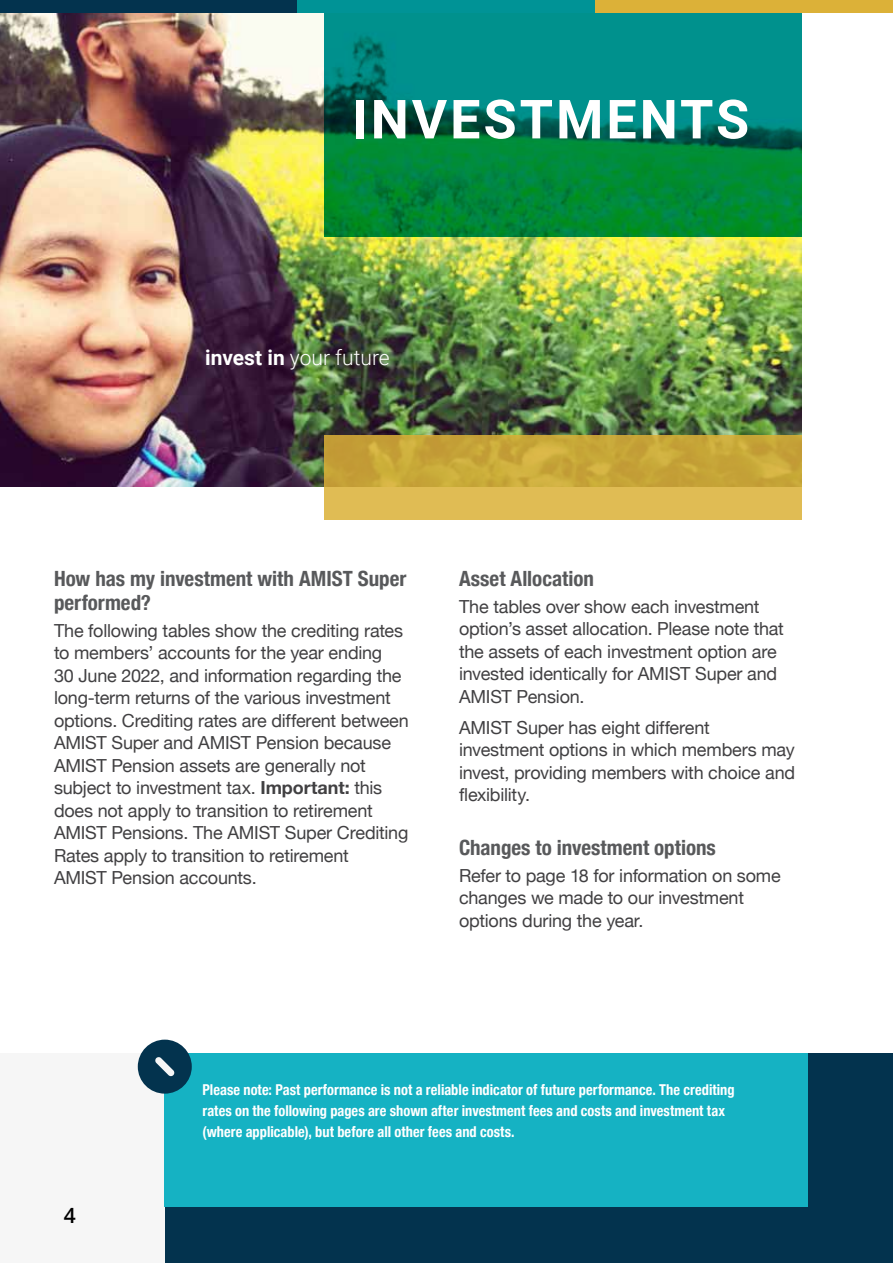
<style>
.page{position:relative;width:893px;height:1263px;background:#fff}
.page>*{position:absolute;margin:0;border:0;box-sizing:border-box;transform-origin:0 0}
.t1{font:700 54px "Roboto";letter-spacing:.055em;color:#fff}
.t2{font:700 condensed 21px/24px "Helvetica Neue";color:#58595b}
.t3{font:300 21px "Roboto";color:#fff}
.t4{font:600 21px "Open Sans";color:#000}
.t5{font:18px/22.5px "Helvetica Neue";letter-spacing:-.01em;color:#414042}
.t6{font:700 condensed 15px/21px "Helvetica Neue";letter-spacing:.005em;color:#fff;scale:.96 1}
.s1{font-weight:700}
</style>
<div class="page">
<img style="left:0;top:13px;width:802px;height:473px">
<div style="left:165px;top:1053px;width:728px;height:210px;background:#03334e"></div>
<div style="left:0;top:1053px;width:165px;height:210px;background:#f6f6f6"></div>
<div style="left:165px;top:1053px;width:643px;height:154px;background:#15b2c3"></div>
<div style="left:138px;top:1040px;width:54px;height:54px;background:#03334e;border-radius:50%"></div>
<svg style="left:155px;top:1057px;width:20px;height:19px"></svg>
<svg style="left:324px;top:13px;width:478px;height:224px;background:#00855e"></svg>
<svg style="left:324px;top:435px;width:478px;height:84px;background:#d1ae43"></svg>
<div style="left:0;top:0;width:298px;height:13px;background:#03334e"></div>
<div style="left:298px;top:0;width:297px;height:13px;background:#009396"></div>
<div style="left:595px;top:0;width:298px;height:13px;background:#dcb138"></div>
<h1 class="t1" style="left:352px;top:81px;width:399px">INVESTMENTS</h1>
<p class="t3" style="left:205px;top:342px;width:186px"><span class="s1">invest in</span> your future</p>
<p class="t2" style="left:54px;top:565px;width:354px">How has my investment with AMIST Super performed?</p>
<p class="t5" style="left:54px;top:620px;width:356px">The following tables show the crediting rates to members’ accounts for the year ending<br>30 June 2022, and information regarding the long-term returns of the various investment options. Crediting rates are different between AMIST Super and AMIST Pension because AMIST Pension assets are generally not subject to investment tax. <span class="s1">Important:</span> this does not apply to transition to retirement AMIST Pensions. The AMIST Super Crediting Rates apply to transition to retirement<br>AMIST Pension accounts.</p>
<p class="t2" style="left:459px;top:565px;width:136px">Asset Allocation</p>
<p class="t5" style="left:459px;top:596px;width:326px">The tables over show each investment option’s asset allocation. Please note that the assets of each investment option are invested identically for AMIST Super and AMIST Pension.</p>
<p class="t5" style="left:459px;top:717px;width:338px">AMIST Super has eight different investment options in which members may invest, providing members with choice and flexibility.</p>
<p class="t2" style="left:459px;top:834px;width:258px">Changes to investment options</p>
<p class="t5" style="left:459px;top:865px;width:323px">Refer to page 18 for information on some changes we made to our investment options during the year.</p>
<p class="t4" style="left:64px;top:1201px;width:13px">4</p>
<p class="t6" style="left:202px;top:1078px;width:556px">Please note: Past performance is not a reliable indicator of future performance. The crediting rates on the following pages are shown after investment fees and costs and investment tax (where applicable), but before all other fees and costs.</p>
</div>
